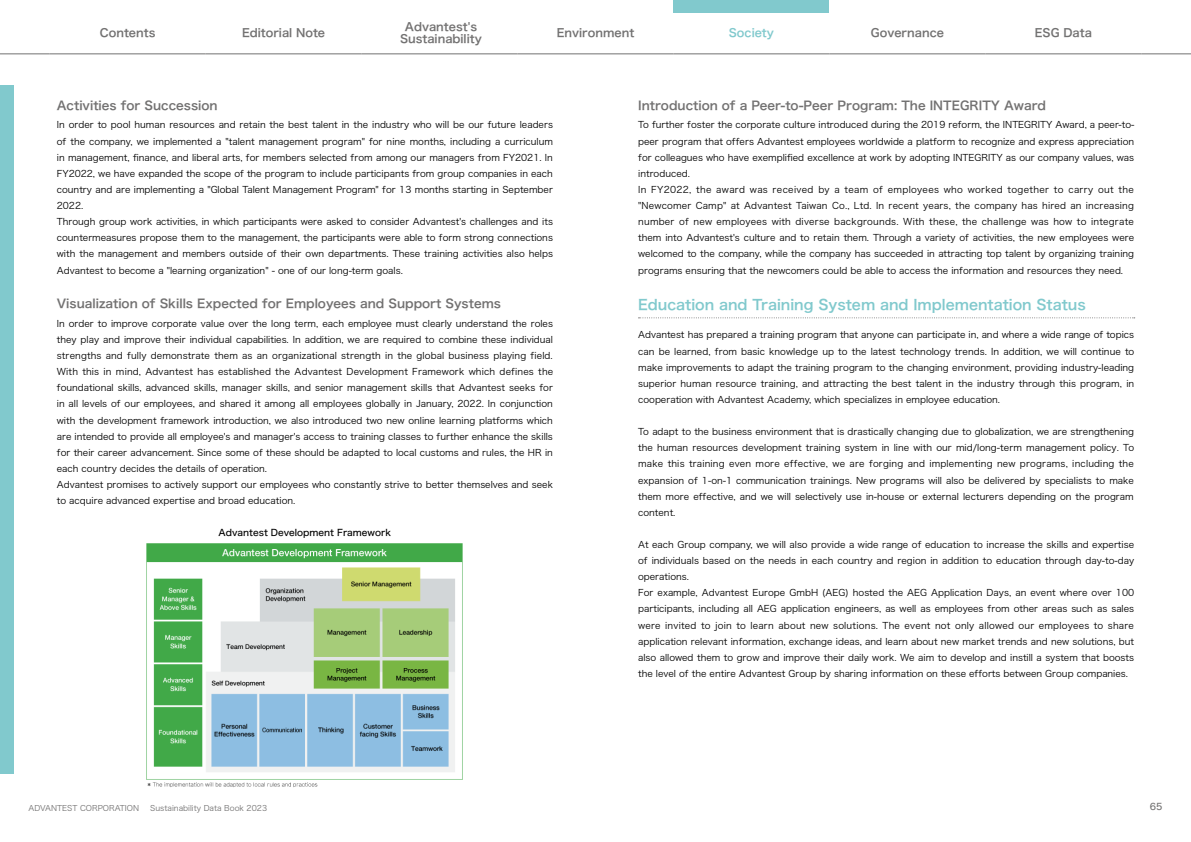
<style>
.page{position:relative;width:1191px;height:842px;background:#fff}
.page>*{position:absolute;margin:0;border:0;box-sizing:border-box;transform-origin:0 0}
.t1{font:14.2px "Hira Kaku Std W6";color:#81c9cd}
.t2{font:12px "Hira Kaku Std W6";color:#727171}
.t3{font:11.3px/12px "Hira Kaku Pro N W6";color:#727171;text-align:center}
.t4{font:11.3px "Hira Kaku Pro N W6";color:#81c9cd}
.t5{font:9.2px/16.1px "Hira Kaku Std W3";color:#000}
.t6{font:9.2px "Hira Kaku Std W5";color:#000}
.t7{font:9.2px "Hira Kaku Std W5";color:#727171}
.t8{font:7.8px "Hira Kaku Std W3";color:#727171}
</style>
<div class="page">
<div style="left:0;top:85px;width:13px;height:689px;background:#81c9cd"></div>
<div style="left:673px;top:0;width:156px;height:12px;background:#81c9cd"></div>
<hr style="left:517px;top:54px;width:156px;height:1px;background:#727171">
<hr style="left:673px;top:54px;width:156px;height:1px;background:#727171">
<hr style="left:829px;top:54px;width:156px;height:1px;background:#727171">
<hr style="left:985px;top:54px;width:156px;height:1px;background:#727171">
<hr style="left:0;top:54px;width:50px;height:1px;background:#727171">
<hr style="left:50px;top:54px;width:156px;height:1px;background:#727171">
<hr style="left:206px;top:54px;width:155px;height:1px;background:#727171">
<hr style="left:361px;top:54px;width:156px;height:1px;background:#727171">
<hr style="left:1141px;top:54px;width:50px;height:1px;background:#727171">
<svg style="left:638px;top:317px;width:496px;height:1px"></svg>
<img style="left:146px;top:543px;width:317px;height:244px">
<p class="t3" style="left:100px;top:27px;width:57px">Contents</p>
<p class="t3" style="left:242px;top:27px;width:85px">Editorial Note</p>
<p class="t3" style="left:400px;top:21px;width:83px">Advantest's<br>Sustainability</p>
<p class="t3" style="left:557px;top:27px;width:79px">Environment</p>
<p class="t4" style="left:729px;top:23px;width:47px">Society</p>
<p class="t3" style="left:871px;top:27px;width:75px">Governance</p>
<p class="t3" style="left:1034px;top:27px;width:59px">ESG Data</p>
<h2 class="t2" style="left:57px;top:96px;width:162px">Activities for Succession</h2>
<p class="t5" style="left:57px;top:117px;width:497px">In order to pool human resources and retain the best talent in the industry who will be our future leaders of the company, we implemented a "talent management program" for nine months, including a curriculum in management, finance, and liberal arts, for members selected from among our managers from FY2021. In FY2022, we have expanded the scope of the program to include participants from group companies in each country and are implementing a "Global Talent Management Program" for 13 months starting in September 2022.<br>Through group work activities, in which participants were asked to consider Advantest's challenges and its countermeasures propose them to the management, the participants were able to form strong connections with the management and members outside of their own departments. These training activities also helps Advantest to become a "learning organization" - one of our long-term goals.</p>
<h2 class="t2" style="left:57px;top:294px;width:446px">Visualization of Skills Expected for Employees and Support Systems</h2>
<p class="t5" style="left:57px;top:315px;width:498px">In order to improve corporate value over the long term, each employee must clearly understand the roles they play and improve their individual capabilities. In addition, we are required to combine these individual strengths and fully demonstrate them as an organizational strength in the global business playing field.<br>With this in mind, Advantest has established the Advantest Development Framework which defines the foundational skills, advanced skills, manager skills, and senior management skills that Advantest seeks for in all levels of our employees, and shared it among all employees globally in January, 2022. In conjunction with the development framework introduction, we also introduced two new online learning platforms which are intended to provide all employee's and manager's access to training classes to further enhance the skills for their career advancement. Since some of these should be adapted to local customs and rules, the HR in each country decides the details of operation.<br>Advantest promises to actively support our employees who constantly strive to better themselves and seek to acquire advanced expertise and broad education.</p>
<p class="t6" style="left:219px;top:526px;width:174px">Advantest Development Framework</p>
<h2 class="t2" style="left:638px;top:96px;width:409px">Introduction of a Peer-to-Peer Program: The INTEGRITY Award</h2>
<p class="t5" style="left:638px;top:117px;width:498px">To further foster the corporate culture introduced during the 2019 reform, the INTEGRITY Award, a peer-to&shy;peer program that offers Advantest employees worldwide a platform to recognize and express appreciation for colleagues who have exemplified excellence at work by adopting INTEGRITY as our company values, was introduced.<br>In FY2022, the award was received by a team of employees who worked together to carry out the "Newcomer Camp" at Advantest Taiwan Co., Ltd. In recent years, the company has hired an increasing number of new employees with diverse backgrounds. With these, the challenge was how to integrate them into Advantest's culture and to retain them. Through a variety of activities, the new employees were welcomed to the company, while the company has succeeded in attracting top talent by organizing training programs ensuring that the newcomers could be able to access the information and resources they need.</p>
<h1 class="t1" style="left:638px;top:294px;width:449px">Education and Training System and Implementation Status</h1>
<p class="t5" style="left:638px;top:327px;width:498px;text-align:justify">Advantest has prepared a training program that anyone can participate in, and where a wide range of topics can be learned, from basic knowledge up to the latest technology trends. In addition, we will continue to make improvements to adapt the training program to the changing environment, providing industry-leading superior human resource training, and attracting the best talent in the industry through this program, in cooperation with Advantest Academy, which specializes in employee education.</p>
<p class="t5" style="left:638px;top:423px;width:497px;text-align:justify">To adapt to the business environment that is drastically changing due to globalization, we are strengthening the human resources development training system in line with our mid/long-term management policy. To make this training even more effective, we are forging and implementing new programs, including the expansion of 1-on-1 communication trainings. New programs will also be delivered by specialists to make them more effective, and we will selectively use in-house or external lecturers depending on the program content.</p>
<p class="t5" style="left:638px;top:536px;width:497px">At each Group company, we will also provide a wide range of education to increase the skills and expertise of individuals based on the needs in each country and region in addition to education through day-to-day operations.<br>For example, Advantest Europe GmbH (AEG) hosted the AEG Application Days, an event where over 100 participants, including all AEG application engineers, as well as employees from other areas such as sales were invited to join to learn about new solutions. The event not only allowed our employees to share application relevant information, exchange ideas, and learn about new market trends and new solutions, but also allowed them to grow and improve their daily work. We aim to develop and instill a system that boosts the level of the entire Advantest Group by sharing information on these efforts between Group companies.</p>
<p class="t8" style="left:28px;top:802px;width:112px">ADVANTEST CORPORATION</p>
<p class="t8" style="left:150px;top:802px;width:118px">Sustainability Data Book 2023</p>
<p class="t7" style="left:1149px;top:800px;width:14px">65</p>
</div>
